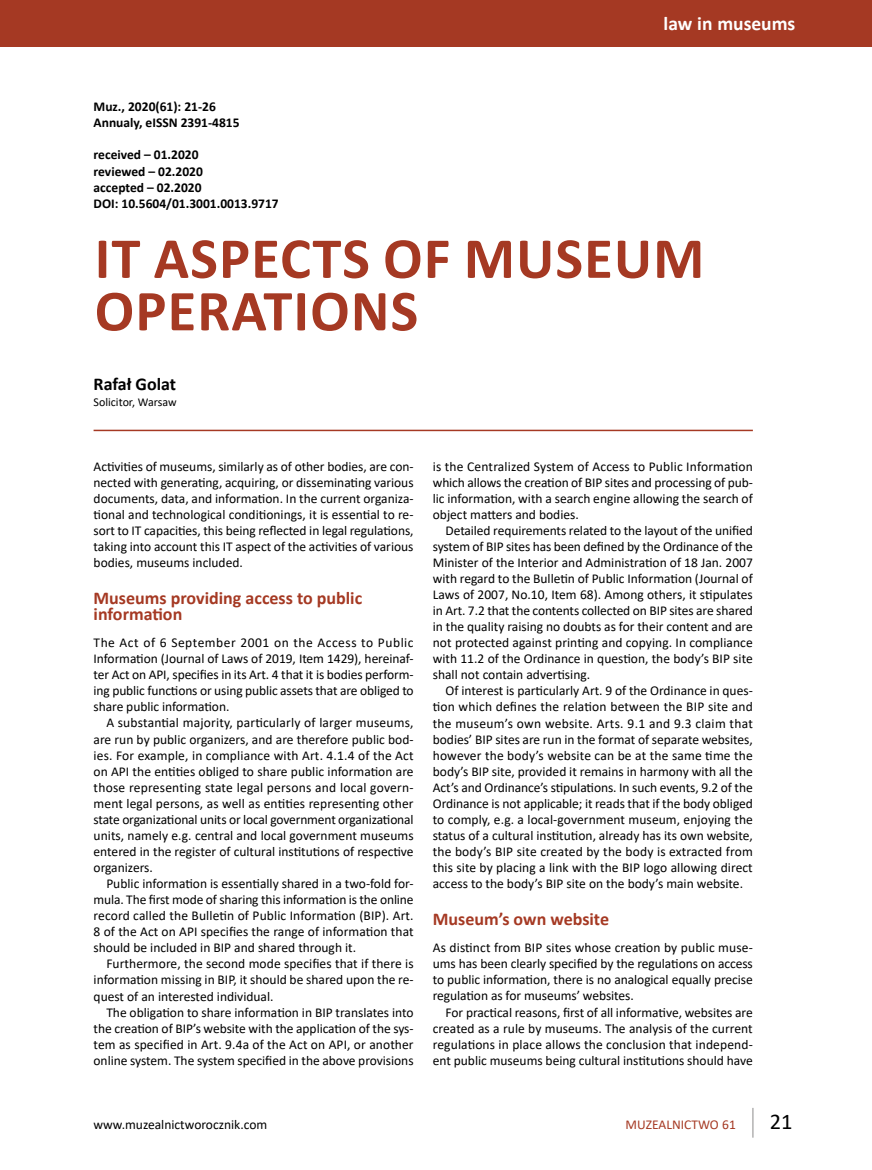
<style>
.page{position:relative;width:872px;height:1170px;background:#fff}
.page>*{position:absolute;margin:0;border:0;box-sizing:border-box;transform-origin:0 0}
.t1{font:700 58.5px/52.5px "Calibri";letter-spacing:.02em;color:#a53923}
.t2{font:22.5px "Calibri";color:#000}
.t3{font:700 19.5px "Calibri";color:#fff}
.t4{font:700 18px/16px "Calibri";color:#a53923}
.t5{font:700 18px "Calibri";color:#000}
.t6{font:13.5px/16px "Calibri";color:#000;text-align:justify}
.t7{font:700 13.5px/16px "Calibri";color:#000}
.t8{font:13.5px "Calibri";color:#a53923}
.t9{font:12px "Calibri";color:#000}
</style>
<div class="page">
<hr style="left:752px;top:1107px;width:1px;height:30px;background:#b3b2b2">
<div style="left:0;top:0;width:872px;height:47px;background:#a53923"></div>
<hr style="left:94px;top:429px;width:659px;height:2px;background:#a53923">
<h3 class="t3" style="left:663px;top:10px;width:133px">law in museums</h3>
<p class="t7" style="left:94px;top:99px;width:148px">Muz., 2020(61): 21-26<br>Annualy, eISSN 2391-4815</p>
<p class="t7" style="left:94px;top:147px;width:187px">received – 01.2020<br>reviewed – 02.2020<br>accepted – 02.2020<br>DOI: 10.5604/01.3001.0013.9717</p>
<h1 class="t1" style="left:95px;top:231px;width:611px">IT ASPECTS OF MUSEUM<br>OPERATIONS</h1>
<h3 class="t5" style="left:94px;top:371px;width:84px">Rafał Golat</h3>
<p class="t9" style="left:94px;top:394px;width:85px">Solicitor, Warsaw</p>
<p class="t6" style="left:94px;top:457px;width:321px">Activities of museums, similarly as of other bodies, are con&shy;nected with generating, acquiring, or disseminating various documents, data, and information. In the current organiza&shy;tional and technological conditionings, it is essential to re&shy;sort to IT capacities, this being reflected in legal regulations, taking into account this IT aspect of the activities of various bodies, museums included.</p>
<h3 class="t4" style="left:94px;top:590px;width:270px">Museums providing access to public information</h3>
<p class="t6" style="left:94px;top:634px;width:322px">The Act of 6 September 2001 on the Access to Public Information (Journal of Laws of 2019, Item 1429), hereinaf&shy;ter Act on API, specifies in its Art. 4 that it is bodies perform&shy;ing public functions or using public assets that are obliged to share public information.</p>
<p class="t6" style="left:94px;top:714px;width:321px;text-indent:13px">A substantial majority, particularly of larger museums, are run by public organizers, and are therefore public bod&shy;ies. For example, in compliance with Art. 4.1.4 of the Act on API the entities obliged to share public information are those representing state legal persons and local govern&shy;ment legal persons, as well as entities representing other state organizational units or local government organizational units, namely e.g. central and local government museums entered in the register of cultural institutions of respective organizers.</p>
<p class="t6" style="left:94px;top:875px;width:321px;text-indent:13px">Public information is essentially shared in a two-fold for&shy;mula. The first mode of sharing this information is the online record called the Bulletin of Public Information (BIP). Art.<br>8 of the Act on API specifies the range of information that should be included in BIP and shared through it.</p>
<p class="t6" style="left:94px;top:955px;width:321px;text-indent:13px">Furthermore, the second mode specifies that if there is information missing in BIP, it should be shared upon the re&shy;quest of an interested individual.</p>
<p class="t6" style="left:94px;top:1003px;width:322px;text-indent:13px">The obligation to share information in BIP translates into the creation of BIP’s website with the application of the sys&shy;tem as specified in Art. 9.4a of the Act on API, or another online system. The system specified in the above provisions</p>
<p class="t6" style="left:433px;top:457px;width:321px">is the Centralized System of Access to Public Information which allows the creation of BIP sites and processing of pub&shy;lic information, with a search engine allowing the search of object matters and bodies.</p>
<p class="t6" style="left:433px;top:522px;width:321px;text-indent:13px">Detailed requirements related to the layout of the unified system of BIP sites has been defined by the Ordinance of the Minister of the Interior and Administration of 18 Jan. 2007 with regard to the Bulletin of Public Information (Journal of Laws of 2007, No.10, Item 68). Among others, it stipulates in Art. 7.2 that the contents collected on BIP sites are shared in the quality raising no doubts as for their content and are not protected against printing and copying. In compliance with 11.2 of the Ordinance in question, the body’s BIP site shall not contain advertising.</p>
<p class="t6" style="left:433px;top:682px;width:321px;text-indent:13px">Of interest is particularly Art. 9 of the Ordinance in ques&shy;tion which defines the relation between the BIP site and the museum’s own website. Arts. 9.1 and 9.3 claim that bodies’ BIP sites are run in the format of separate websites, however the body’s website can be at the same time the body’s BIP site, provided it remains in harmony with all the Act’s and Ordinance’s stipulations. In such events, 9.2 of the Ordinance is not applicable; it reads that if the body obliged to comply, e.g. a local-government museum, enjoying the status of a cultural institution, already has its own website, the body’s BIP site created by the body is extracted from this site by placing a link with the BIP logo allowing direct access to the body’s BIP site on the body’s main website.</p>
<h3 class="t4" style="left:433px;top:911px;width:178px">Museum’s own website</h3>
<p class="t6" style="left:433px;top:939px;width:321px">As distinct from BIP sites whose creation by public muse&shy;ums has been clearly specified by the regulations on access to public information, there is no analogical equally precise regulation as for museums’ websites.</p>
<p class="t6" style="left:433px;top:1003px;width:321px;text-indent:13px">For practical reasons, first of all informative, websites are created as a rule by museums. The analysis of the current regulations in place allows the conclusion that independ&shy;ent public museums being cultural institutions should have</p>
<p class="t6" style="left:94px;top:1115px;width:175px">www.muzealnictworocznik.com</p>
<p class="t8" style="left:625px;top:1114px;width:112px">MUZEALNICTWO 61</p>
<h2 class="t2" style="left:770px;top:1105px;width:24px">21</h2>
</div>
